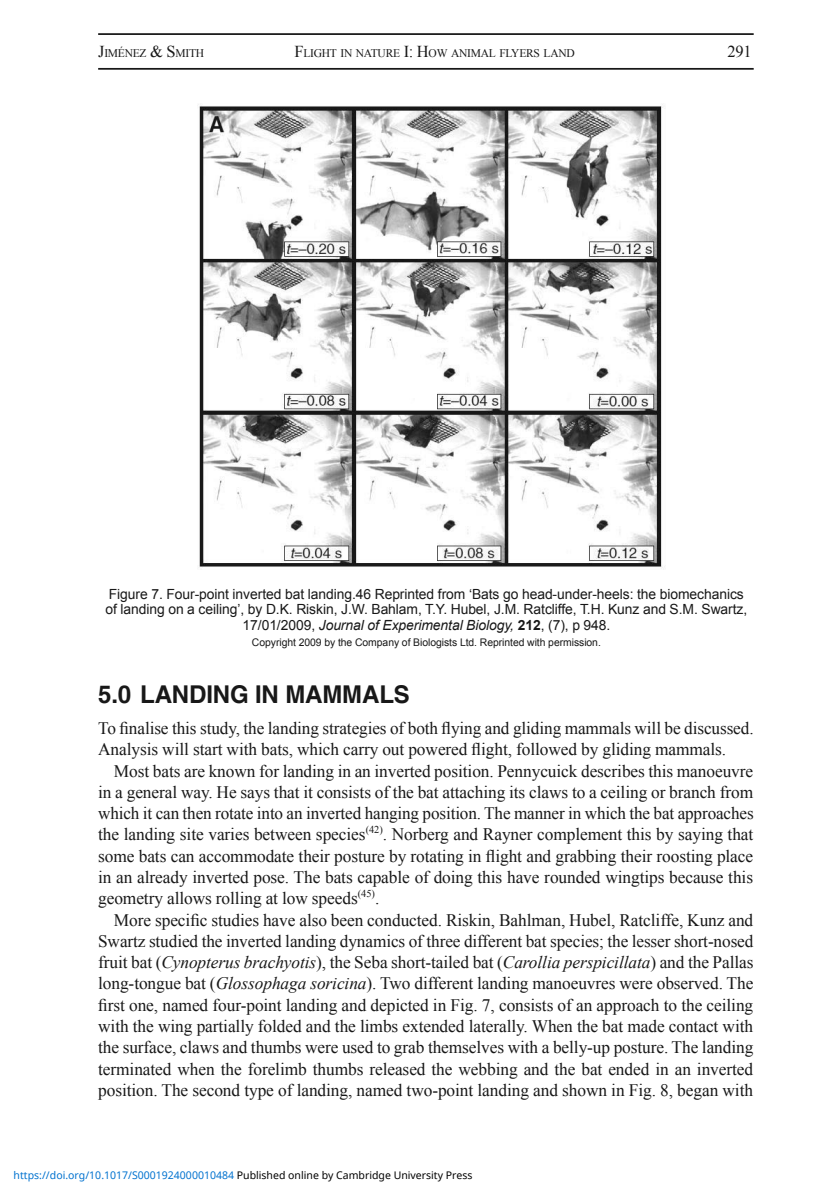
<style>
.page{position:relative;width:832px;height:1204px;background:#fff}
.page>*{position:absolute;margin:0;border:0;box-sizing:border-box;transform-origin:0 0}
.t1{font:700 24.5px "Helvetica";letter-spacing:-.005em;color:#181818}
.t2{font:17.5px/21.3px "Times New Roman";letter-spacing:-.005em;color:#181818;text-align:justify}
.t3{font:16.62px "Times New Roman";color:#181818}
.t4{font:14px/15.8px "Arial";letter-spacing:-.005em;color:#181818;text-align:center}
.t5{font:11.72px "Times New Roman";letter-spacing:-.02em;color:#181818}
.t6{font:10.5px "Noto Sans";color:#0172cf}
.t7{font:10.5px "Arial";letter-spacing:-.005em;color:#181818}
.s1{font-size:16.62px}
.s2{font-style:italic}
.s3{font-weight:700}
.s4{color:#000}
</style>
<div class="page">
<hr style="left:98px;top:33px;width:655px;height:2px;background:#181818">
<hr style="left:98px;top:68px;width:655px;height:2px;background:#181818">
<img style="left:199px;top:104px;width:464px;height:465px">
<p class="t5" style="left:98px;top:45px;width:107px"><span class="s1">J</span>IMÉNEZ <span class="s1">&amp; S</span>MITH</p>
<p class="t5" style="left:294px;top:45px;width:282px"><span class="s1">F</span>LIGHT IN NATURE <span class="s1">I: H</span>OW ANIMAL FLYERS LAND</p>
<p class="t3" style="left:727px;top:40px;width:26px">291</p>
<p class="t4" style="left:105px;top:585px;width:643px">Figure 7. Four-point inverted bat landing.46 Reprinted from ‘Bats go head-under-heels: the biomechanics of landing on a ceiling’, by D.K. Riskin, J.W. Bahlam, T.Y. Hubel, J.M. Ratcliffe, T.H. Kunz and S.M. Swartz,<br>17/01/2009, <span class="s2">Journal of Experimental Biology,</span> <span class="s3">212</span>, (7), p 948.</p>
<p class="t7" style="left:252px;top:635px;width:350px">Copyright 2009 by the Company of Biologists Ltd. Reprinted with permission.</p>
<h1 class="t1" style="left:98px;top:679px;width:313px">5.0 LANDING IN MAMMALS</h1>
<p class="t2" style="left:98px;top:717px;width:656px">To finalise this study, the landing strategies of both flying and gliding mammals will be discussed.<br>Analysis will start with bats, which carry out powered flight, followed by gliding mammals.</p>
<p class="t2" style="left:98px;top:759px;width:656px;text-indent:16px">Most bats are known for landing in an inverted position. Pennycuick describes this manoeuvre in a general way. He says that it consists of the bat attaching its claws to a ceiling or branch from which it can then rotate into an inverted hanging position. The manner in which the bat approaches the landing site varies between species<sup>(42)</sup>. Norberg and Rayner complement this by saying that some bats can accommodate their posture by rotating in flight and grabbing their roosting place in an already inverted pose. The bats capable of doing this have rounded wingtips because this geometry allows rolling at low speeds<sup>(45)</sup>.</p>
<p class="t2" style="left:98px;top:908px;width:656px;text-indent:16px">More specific studies have also been conducted. Riskin, Bahlman, Hubel, Ratcliffe, Kunz and Swartz studied the inverted landing dynamics of three different bat species; the lesser short-nosed fruit bat (<span class="s2">Cynopterus brachyotis</span>), the Seba short-tailed bat (<span class="s2">Carollia perspicillata</span>) and the Pallas long-tongue bat (<span class="s2">Glossophaga soricina</span>). Two different landing manoeuvres were observed. The first one, named four-point landing and depicted in Fig. 7, consists of an approach to the ceiling with the wing partially folded and the limbs extended laterally. When the bat made contact with the surface, claws and thumbs were used to grab themselves with a belly-up posture. The landing terminated when the forelimb thumbs released the webbing and the bat ended in an inverted position. The second type of landing, named two-point landing and shown in Fig. 8, began with</p>
<p class="t6" style="left:14px;top:1167px;width:460px">https://doi.org/10.1017/S0001924000010484 <span class="s4">Published online by Cambridge University Press</span></p>
</div>
